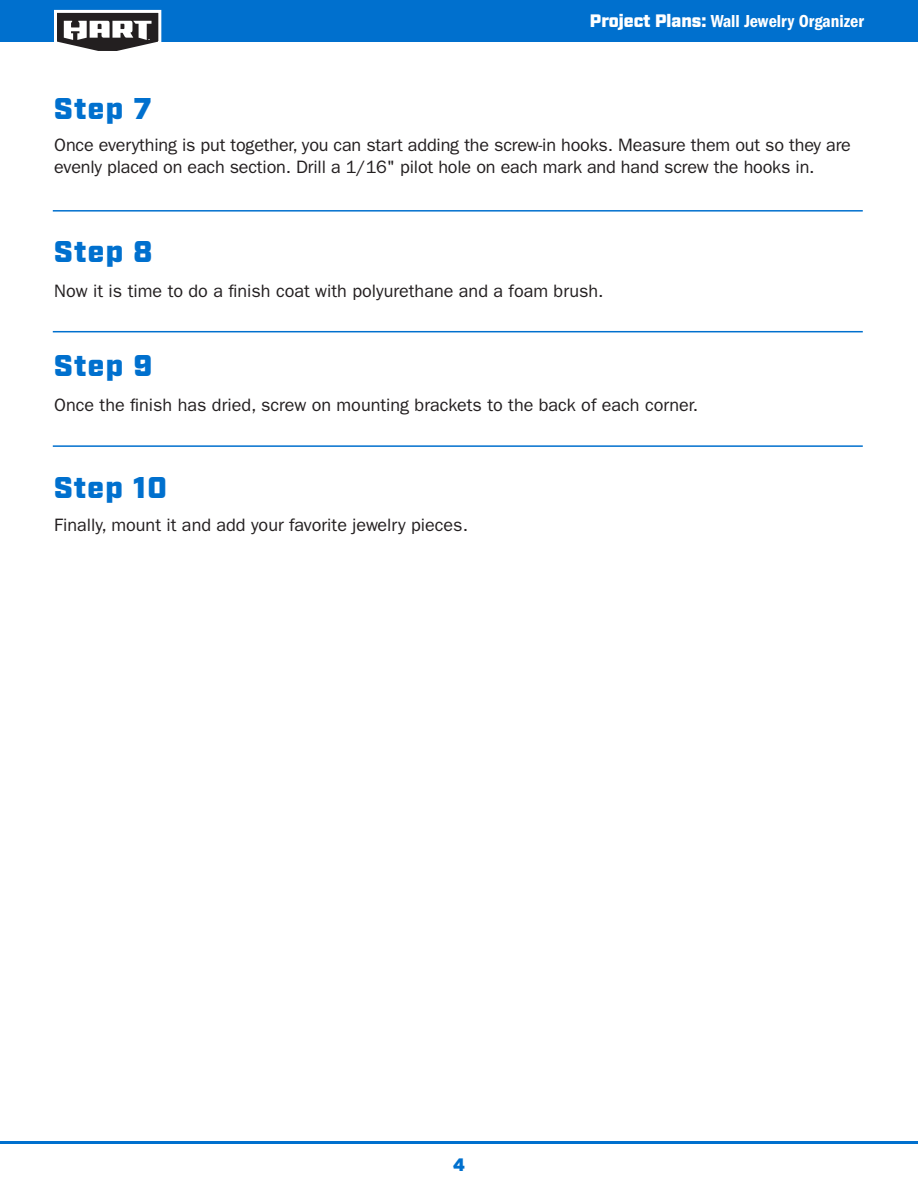
<style>
.page{position:relative;width:918px;height:1188px;background:#fff}
.page>*{position:absolute;margin:0;border:0;box-sizing:border-box;transform-origin:0 0}
.t1{font:900 30px "Industry";letter-spacing:.04em;color:#0070ce}
.t2{font:18px/21.6px "ITC Franklin Gothic Std";letter-spacing:-.005em;color:#231f20}
.t3{font:18px "Franklin Gothic LT Pro Cn Dm";color:#fff}
.t4{font:900 18px "Industry";color:#0070ce}
.s1{font-family:"Industry";font-weight:900}
</style>
<div class="page">
<div style="left:0;top:0;width:918px;height:41px;background:#0070ce"></div>
<hr style="left:0;top:1141px;width:918px;height:3px;background:#0070ce">
<svg style="left:52px;top:9px;width:111px;height:42px;background:#82858a"></svg>
<hr style="left:53px;top:445px;width:810px;height:2px;background:#0070ce">
<hr style="left:53px;top:210px;width:810px;height:2px;background:#0070ce">
<hr style="left:53px;top:331px;width:810px;height:1px;background:#0070ce">
<p class="t3" style="left:590px;top:11px;width:276px"><span class="s1">Project Plans:</span> Wall Jewelry Organizer</p>
<h1 class="t1" style="left:54px;top:91px;width:99px">Step 7</h1>
<p class="t2" style="left:54px;top:135px;width:798px">Once everything is put together, you can start adding the screw-in hooks. Measure them out so they are evenly placed on each section. Drill a 1/16" pilot hole on each mark and hand screw the hooks in.</p>
<h1 class="t1" style="left:54px;top:234px;width:100px">Step 8</h1>
<p class="t2" style="left:54px;top:280px;width:551px">Now it is time to do a finish coat with polyurethane and a foam brush.</p>
<h1 class="t1" style="left:54px;top:348px;width:100px">Step 9</h1>
<p class="t2" style="left:54px;top:394px;width:645px">Once the finish has dried, screw on mounting brackets to the back of each corner.</p>
<h1 class="t1" style="left:54px;top:470px;width:115px">Step 10</h1>
<p class="t2" style="left:54px;top:514px;width:416px">Finally, mount it and add your favorite jewelry pieces.</p>
<p class="t4" style="left:453px;top:1154px;width:13px">4</p>
</div>
